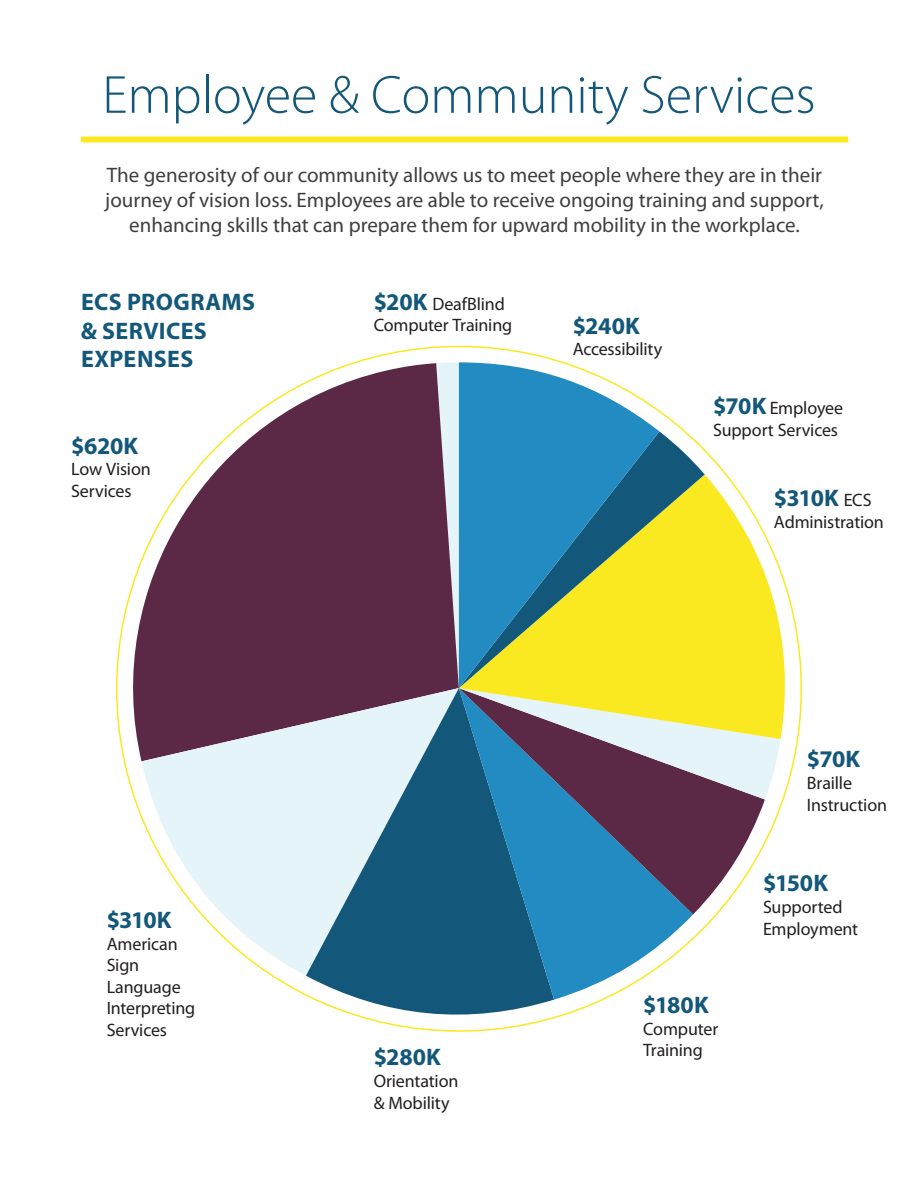
<style>
.page{position:relative;width:918px;height:1188px;background:#fff}
.page>*{position:absolute;margin:0;border:0;box-sizing:border-box;transform-origin:0 0}
.Heading_1_Center{font:300 54px "Myriad Pro";color:#13587a}
.t1{font:700 24px/28.8px "Myriad Pro";letter-spacing:.005em;color:#13587a}
.Heading_2_Left{font:21px/25.2px "Myriad Pro";color:#3f3f42;text-align:center}
.t2{font:18px/21.6px "Myriad Pro";letter-spacing:-.01em;color:#231f20}
.s1{font-weight:700;font-size:24px;color:#13587a}
.s2{font-weight:400;font-size:18px;color:#231f20}
</style>
<div class="page">
<svg style="left:116px;top:363px;width:320px;height:398px;fill:#5b2846"></svg>
<svg style="left:142px;top:688px;width:164px;height:288px;fill:#e4f4f8"></svg>
<svg style="left:306px;top:688px;width:248px;height:338px;background:#7a9fb1"></svg>
<svg style="left:459px;top:914px;width:234px;height:86px"></svg>
<svg style="left:459px;top:800px;width:306px;height:114px;background:#476c92"></svg>
<svg style="left:436px;top:362px;width:345px;height:438px"></svg>
<svg style="left:459px;top:474px;width:337px;height:265px;fill:#fae921"></svg>
<svg style="left:659px;top:431px;width:46px;height:257px;background:#d3d240"></svg>
<svg style="left:459px;top:362px;width:200px;height:326px;background:#65a493"></svg>
<div style="left:81px;top:136px;width:767px;height:6px;background:#fae921"></div>
<p class="Heading_1_Center" style="left:102px;top:62px;width:715px">Employee &amp; Community Services</p>
<h2 class="Heading_2_Left" style="left:105px;top:162px;width:720px">The generosity of our community allows us to meet people where they are in their journey of vision loss. Employees are able to receive ongoing training and support, enhancing skills that can prepare them for upward mobility in the workplace.</h2>
<p class="t1" style="left:81px;top:286px;width:176px">ECS PROGRAMS &amp; SERVICES<br>EXPENSES</p>
<p class="t1" style="left:71px;top:430px;width:69px">$620K</p>
<p class="t2" style="left:71px;top:458px;width:81px">Low Vision<br>Services</p>
<p class="t1" style="left:107px;top:905px;width:66px">$310K</p>
<p class="t2" style="left:107px;top:932px;width:90px">American<br>Sign<br>Language<br>Interpreting<br>Services</p>
<p class="t2" style="left:374px;top:293px;width:140px"><span class="s1">$20K</span> DeafBlind<br>Computer Training</p>
<p class="t1" style="left:573px;top:310px;width:69px">$240K</p>
<p class="t2" style="left:573px;top:338px;width:91px">Accessibility</p>
<p class="t2" style="left:713px;top:397px;width:132px"><span class="s1">$70K</span> Employee<br>Support Services</p>
<p class="t1" style="left:774px;top:483px;width:99px">$310K <span class="s2">ECS</span></p>
<p class="t2" style="left:774px;top:511px;width:111px">Administration</p>
<p class="t1" style="left:374px;top:1042px;width:69px">$280K</p>
<p class="t2" style="left:374px;top:1070px;width:86px">Orientation &amp; Mobility</p>
<p class="t1" style="left:643px;top:990px;width:67px">$180K</p>
<p class="t2" style="left:643px;top:1018px;width:77px">Computer<br>Training</p>
<p class="t1" style="left:807px;top:744px;width:55px">$70K</p>
<p class="t2" style="left:807px;top:772px;width:82px">Braille<br>Instruction</p>
<p class="t1" style="left:763px;top:868px;width:67px">$150K</p>
<p class="t2" style="left:763px;top:896px;width:97px">Supported<br>Employment</p>
</div>
